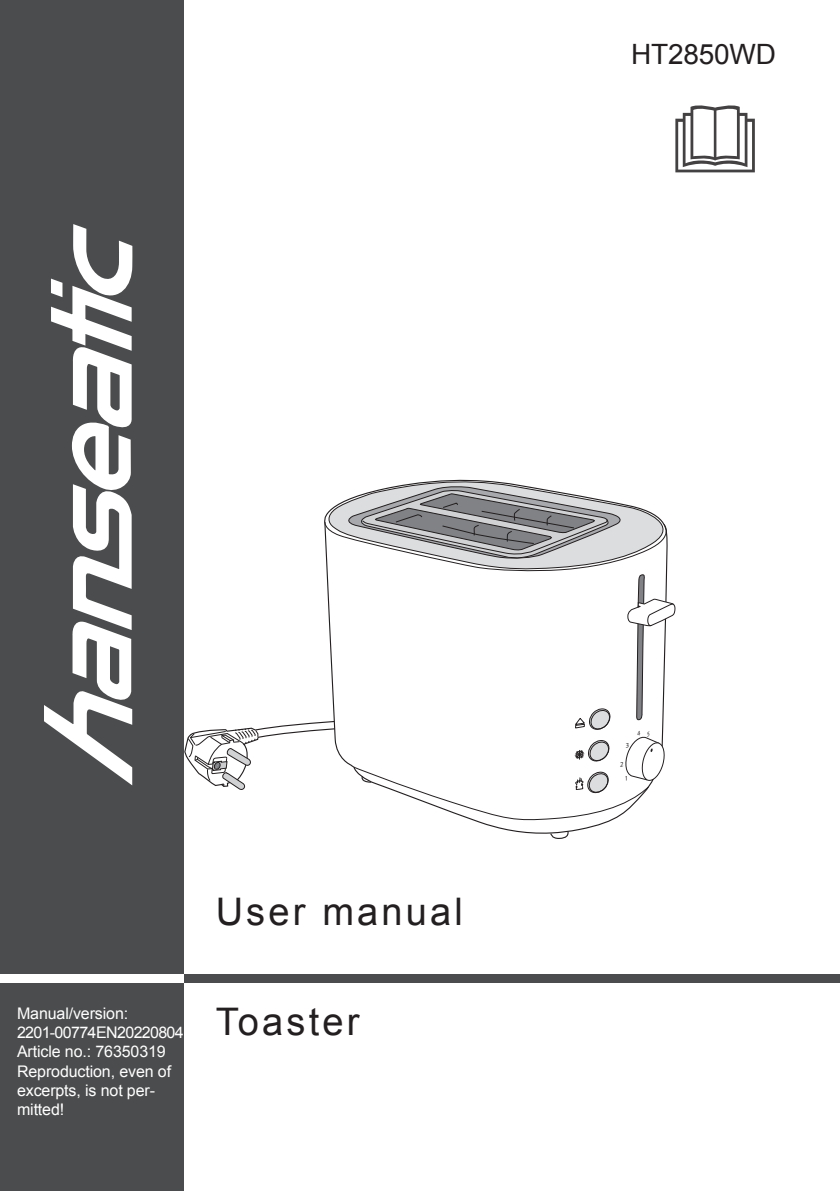
<style>
.page{position:relative;width:840px;height:1191px;background:#fff}
.page>*{position:absolute;margin:0;border:0;box-sizing:border-box;transform-origin:0 0}
.t1{font:38px "Arial";letter-spacing:.085em;color:#231f20}
.t2{font:28px "Arial";letter-spacing:-.01em;color:#231f20}
.t3{font:16px/19.2px "Arial";letter-spacing:-.01em;color:#fff}
</style>
<div class="page">
<div style="left:0;top:0;width:184px;height:1191px;background:#4b4c4d"></div>
<svg style="left:675px;top:105px;width:79px;height:67px"></svg>
<svg style="left:549px;top:830px;width:20px;height:9px"></svg>
<div style="left:184px;top:975px;width:655px;height:8px;background:#4b4c4d"></div>
<div style="left:0;top:975px;width:184px;height:8px;background:#fff"></div>
<svg style="left:44px;top:226px;width:89px;height:560px"></svg>
<svg style="left:184px;top:480px;width:491px;height:341px"></svg>
<h2 class="t2" style="left:631px;top:36px;width:146px">HT2850WD</h2>
<p class="t3" style="left:17px;top:1004px;width:168px">Manual/version:<br>2201-00774 EN 20220804<br>Article no.: 76350319<br>Reproduction, even of excerpts, is not per&shy;mitted!</p>
<h1 class="t1" style="left:215px;top:887px;width:248px">User manual</h1>
<h1 class="t1" style="left:215px;top:996px;width:145px">Toaster</h1>
</div>
